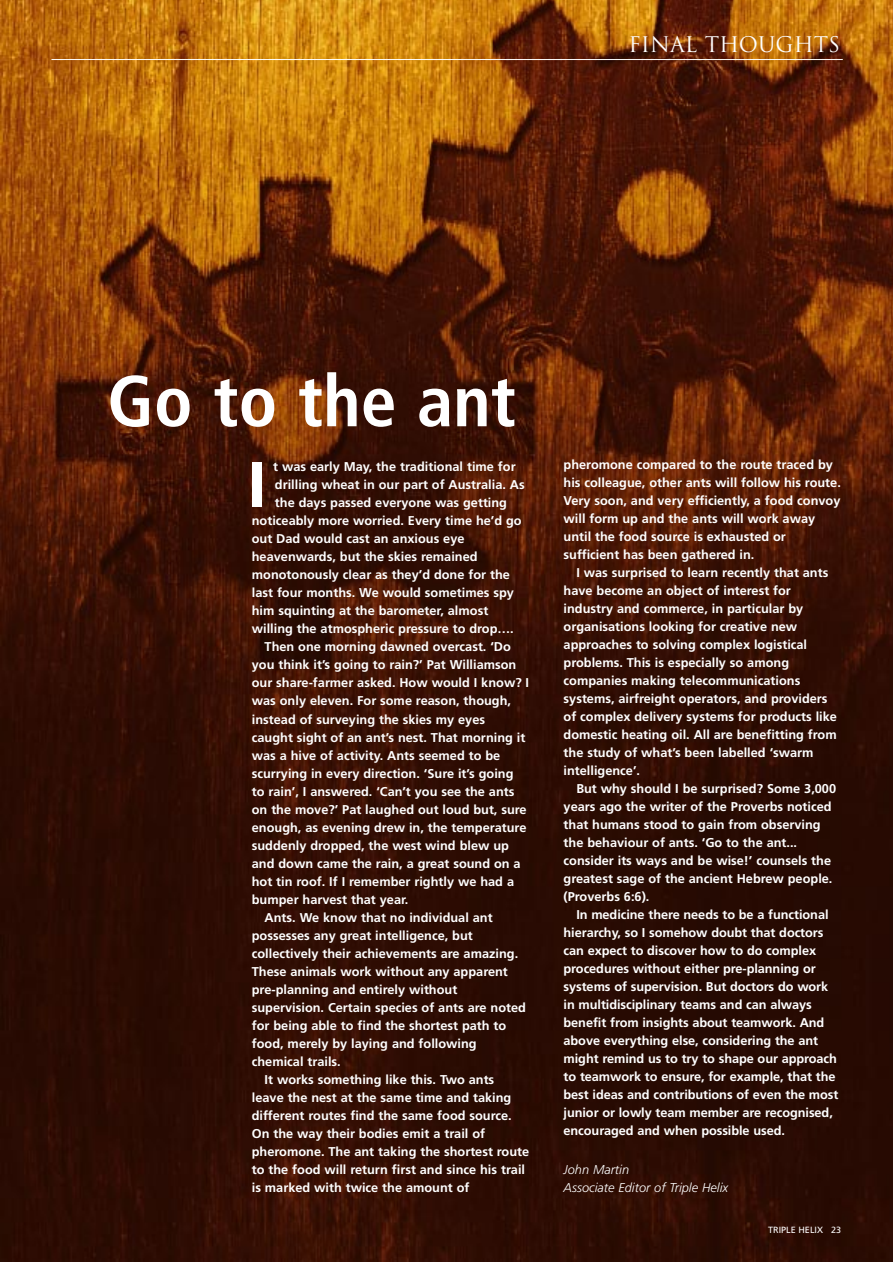
<style>
.page{position:relative;width:893px;height:1262px;background:#fff}
.page>*{position:absolute;margin:0;border:0;box-sizing:border-box;transform-origin:0 0}
.t1{font:700 condensed 72px "Frutiger";color:#fff}
.t2{font:700 64.35px "Frutiger";color:#fff}
.t3{font:21px "Trajan";color:#fff}
.t4{font:700 12.75px/18px "Frutiger";color:#fff}
.t5{font:italic 300 12.75px/18px "Frutiger";color:#fff}
.t6{font:9px "Frutiger";color:#fff}
</style>
<div class="page">
<img style="left:0;top:0;width:892px;height:1261px">
<hr style="left:51px;top:59px;width:791px;height:1px;background:#fff">
<h3 class="t3" style="left:628px;top:33px;width:213px">FINAL THOUGHTS</h3>
<h1 class="t1" style="left:107px;top:372px;width:410px">Go to the ant</h1>
<h2 class="t2" style="left:248px;top:459px;width:19px">I</h2>
<p class="t4" style="left:273px;top:459px;width:244px">t was early May, the traditional time for</p>
<p class="t4" style="left:275px;top:477px;width:251px">drilling wheat in our part of Australia. As</p>
<p class="t4" style="left:275px;top:495px;width:234px">the days passed everyone was getting</p>
<p class="t4" style="left:252px;top:513px;width:271px">noticeably more worried. Every time he’d go</p>
<p class="t4" style="left:252px;top:531px;width:214px">out Dad would cast an anxious eye</p>
<p class="t4" style="left:252px;top:549px;width:227px">heavenwards, but the skies remained</p>
<p class="t4" style="left:252px;top:567px;width:259px">monotonously clear as they’d done for the</p>
<p class="t4" style="left:252px;top:585px;width:263px">last four months. We would sometimes spy</p>
<p class="t4" style="left:252px;top:603px;width:238px">him squinting at the barometer, almost</p>
<p class="t4" style="left:252px;top:621px;width:263px">willing the atmospheric pressure to drop….</p>
<p class="t4" style="left:264px;top:639px;width:248px">Then one morning dawned overcast. ‘Do</p>
<p class="t4" style="left:252px;top:657px;width:266px">you think it’s going to rain?’ Pat Williamson</p>
<p class="t4" style="left:252px;top:675px;width:279px">our share-farmer asked. How would I know? I</p>
<p class="t4" style="left:252px;top:693px;width:261px">was only eleven. For some reason, though,</p>
<p class="t4" style="left:252px;top:711px;width:235px">instead of surveying the skies my eyes</p>
<p class="t4" style="left:252px;top:729px;width:275px">caught sight of an ant’s nest. That morning it</p>
<p class="t4" style="left:252px;top:747px;width:250px">was a hive of activity. Ants seemed to be</p>
<p class="t4" style="left:252px;top:765px;width:263px">scurrying in every direction. ‘Sure it’s going</p>
<p class="t4" style="left:252px;top:783px;width:264px">to rain’, I answered. ‘Can’t you see the ants</p>
<p class="t4" style="left:252px;top:801px;width:276px">on the move?’ Pat laughed out loud but, sure</p>
<p class="t4" style="left:252px;top:819px;width:276px">enough, as evening drew in, the temperature</p>
<p class="t4" style="left:252px;top:837px;width:258px">suddenly dropped, the west wind blew up</p>
<p class="t4" style="left:252px;top:855px;width:270px">and down came the rain, a great sound on a</p>
<p class="t4" style="left:252px;top:873px;width:264px">hot tin roof. If I remember rightly we had a</p>
<p class="t4" style="left:252px;top:891px;width:158px">bumper harvest that year.</p>
<p class="t4" style="left:264px;top:909px;width:229px">Ants. We know that no individual ant</p>
<p class="t4" style="left:252px;top:927px;width:222px">possesses any great intelligence, but</p>
<p class="t4" style="left:252px;top:945px;width:268px">collectively their achievements are amazing.</p>
<p class="t4" style="left:252px;top:963px;width:257px">These animals work without any apparent</p>
<p class="t4" style="left:252px;top:981px;width:207px">pre-planning and entirely without</p>
<p class="t4" style="left:252px;top:999px;width:275px">supervision. Certain species of ants are noted</p>
<p class="t4" style="left:252px;top:1017px;width:256px">for being able to find the shortest path to</p>
<p class="t4" style="left:252px;top:1035px;width:226px">food, merely by laying and following</p>
<p class="t4" style="left:252px;top:1053px;width:90px">chemical trails.</p>
<p class="t4" style="left:264px;top:1071px;width:231px">It works something like this. Two ants</p>
<p class="t4" style="left:252px;top:1089px;width:261px">leave the nest at the same time and taking</p>
<p class="t4" style="left:252px;top:1107px;width:261px">different routes find the same food source.</p>
<p class="t4" style="left:252px;top:1125px;width:235px">On the way their bodies emit a trail of</p>
<p class="t4" style="left:252px;top:1143px;width:279px">pheromone. The ant taking the shortest route</p>
<p class="t4" style="left:252px;top:1161px;width:275px">to the food will return first and since his trail</p>
<p class="t4" style="left:252px;top:1179px;width:219px">is marked with twice the amount of</p>
<p class="t4" style="left:563px;top:456px;width:279px">pheromone compared to the route traced by his colleague, other ants will follow his route.<br>Very soon, and very efficiently, a food convoy will form up and the ants will work away until the food source is exhausted or sufficient has been gathered in.</p>
<p class="t4" style="left:563px;top:564px;width:275px;text-indent:13px">I was surprised to learn recently that ants have become an object of interest for industry and commerce, in particular by organisations looking for creative new approaches to solving complex logistical problems. This is especially so among companies making telecommunications systems, airfreight operators, and providers of complex delivery systems for products like domestic heating oil. All are benefitting from the study of what’s been labelled ‘swarm intelligence’.</p>
<p class="t4" style="left:563px;top:780px;width:274px;text-indent:13px">But why should I be surprised? Some 3,000 years ago the writer of the Proverbs noticed that humans stood to gain from observing the behaviour of ants. ‘Go to the ant... consider its ways and be wise!’ counsels the greatest sage of the ancient Hebrew people. (Proverbs 6:6).</p>
<p class="t4" style="left:563px;top:906px;width:276px;text-indent:13px">In medicine there needs to be a functional hierarchy, so I somehow doubt that doctors can expect to discover how to do complex procedures without either pre-planning or systems of supervision. But doctors do work in multidisciplinary teams and can always benefit from insights about teamwork. And above everything else, considering the ant might remind us to try to shape our approach to teamwork to ensure, for example, that the best ideas and contributions of even the most junior or lowly team member are recognised, encouraged and when possible used.</p>
<p class="t5" style="left:563px;top:1161px;width:166px">John Martin<br>Associate Editor of Triple Helix</p>
<p class="t6" style="left:768px;top:1226px;width:75px">TRIPLE HELIX 23</p>
</div>
